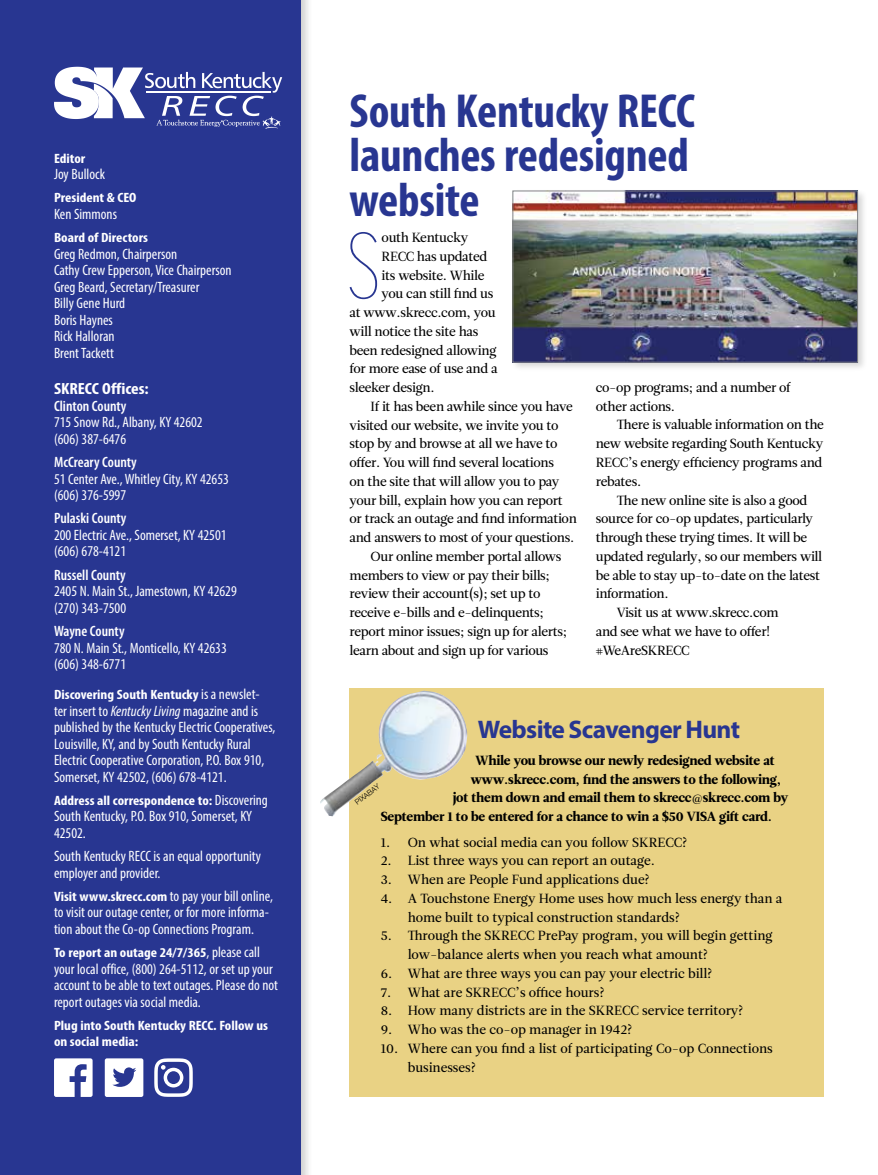
<style>
.page{position:relative;width:878px;height:1175px;background:#fff}
.page>*{position:absolute;margin:0;border:0;box-sizing:border-box;transform-origin:0 0}
.t1{font:100 condensed 93.6px "Interstate";color:#283691}
.t2{font:700 condensed 48px/45px "Myriad Pro";letter-spacing:-.005em;color:#283691}
.t3{font:700 25.5px "Myriad Pro";letter-spacing:-.025em;color:#283691}
.t4{font:700 condensed 16.2px "Myriad Pro";color:#fff;scale:1.11 1}
.t5{font:condensed 15px/16.5px "Myriad Pro";color:#fff}
.t6{font:600 condensed 15px "Myriad Pro";color:#fff}
.t7{font:700 condensed 13.5px/16.5px "Myriad Pro";color:#fff;scale:1.11 1}
.t8{font:13.2px/18.8px "Leitura Roman 2";letter-spacing:-.025em;color:#000}
.t9{font:13.2px/18.8px "Leitura Roman 2";letter-spacing:-.005em;color:#000}
.t10{font:13.2px "Leitura Roman 4";letter-spacing:-.015em;color:#000}
.t11{font:300 7.5px "Helvetica Neue";color:#000}
.s1{font-weight:400;font-size:15px}
.s2{font-style:italic}
.s3{font-weight:700;font-size:13.5px}
</style>
<div class="page">
<div style="left:0;top:0;width:313px;height:1174px;background:#000;opacity:.2"></div>
<div style="left:0;top:0;width:300px;height:1174px;background:#283691"></div>
<svg style="left:54px;top:1058px;width:39px;height:38px"></svg>
<div style="left:105px;top:1058px;width:38px;height:39px;background:#fff;border-radius:2px"></div>
<svg style="left:112px;top:1067px;width:24px;height:19px"></svg>
<svg style="left:154px;top:1058px;width:39px;height:38px"></svg>
<svg style="left:54px;top:67px;width:228px;height:62px"></svg>
<div style="left:510px;top:188px;width:357px;height:184px;background:#000;opacity:.16"></div>
<img style="left:514px;top:193px;width:341px;height:167px">
<div style="left:512px;top:191px;width:345px;height:171px;border:1px solid #808285"></div>
<div style="left:349px;top:688px;width:475px;height:409px;background:#e9d284"></div>
<img style="left:320px;top:690px;width:147px;height:126px">
<p class="t7" style="left:54px;top:149px;width:30px">Editor</p>
<p class="t5" style="left:54px;top:166px;width:52px">Joy Bullock</p>
<p class="t7" style="left:54px;top:189px;width:76px">President &amp; CEO</p>
<p class="t5" style="left:54px;top:205px;width:64px">Ken Simmons</p>
<p class="t7" style="left:54px;top:229px;width:86px">Board of Directors</p>
<p class="t5" style="left:54px;top:245px;width:179px">Greg Redmon, Chairperson<br>Cathy Crew Epperson, Vice Chairperson<br>Greg Beard, Secretary/Treasurer<br>Billy Gene Hurd<br>Boris Haynes<br>Rick Halloran<br>Brent Tackett</p>
<p class="t4" style="left:54px;top:379px;width:87px">SKRECC Offices:</p>
<p class="t6" style="left:54px;top:397px;width:74px">Clinton County</p>
<p class="t5" style="left:54px;top:414px;width:150px">715 Snow Rd., Albany, KY 42602 (606) 387-6476</p>
<p class="t6" style="left:54px;top:453px;width:84px">McCreary County</p>
<p class="t5" style="left:54px;top:470px;width:176px">51 Center Ave., Whitley City, KY 42653 (606) 376-5997</p>
<p class="t6" style="left:54px;top:509px;width:74px">Pulaski County</p>
<p class="t5" style="left:54px;top:526px;width:174px">200 Electric Ave., Somerset, KY 42501 (606) 678-4121</p>
<p class="t6" style="left:54px;top:565px;width:73px">Russell County</p>
<p class="t5" style="left:54px;top:583px;width:184px">2405 N. Main St., Jamestown, KY 42629 (270) 343-7500</p>
<p class="t6" style="left:54px;top:622px;width:72px">Wayne County</p>
<p class="t5" style="left:54px;top:639px;width:174px">780 N. Main St., Monticello, KY 42633 (606) 348-6771</p>
<p class="t7" style="left:54px;top:686px;width:187px">Discovering South Kentucky <span class="s1">is a newslet-</span></p>
<p class="t5" style="left:54px;top:702px;width:223px">ter insert to <span class="s2">Kentucky Living</span> magazine and is published by the Kentucky Electric Cooperatives, Louisville, KY, and by South Kentucky Rural Electric Cooperative Corporation, P.O. Box 910, Somerset, KY 42502, (606) 678-4121.</p>
<p class="t7" style="left:54px;top:791px;width:194px">Address all correspondence to: <span class="s1">Discovering</span></p>
<p class="t5" style="left:54px;top:808px;width:200px">South Kentucky, P.O. Box 910, Somerset, KY<br>42502.</p>
<p class="t5" style="left:54px;top:847px;width:208px">South Kentucky RECC is an equal opportunity employer and provider.</p>
<p class="t5" style="left:54px;top:887px;width:220px"><span class="s3">Visit www.skrecc.com</span> to pay your bill online, to visit our outage center, or for more informa&shy;tion about the Co-op Connections Program.</p>
<p class="t7" style="left:54px;top:944px;width:187px">To report an outage 24/7/365<span class="s1">, please call</span></p>
<p class="t5" style="left:54px;top:960px;width:225px">your local office, (800) 264-5112, or set up your account to be able to text outages. Please do not report outages via social media.</p>
<p class="t7" style="left:54px;top:1016px;width:194px">Plug into South Kentucky RECC. Follow us on social media:</p>
<h2 class="t2" style="left:349px;top:87px;width:347px">South Kentucky RECC launches redesigned website</h2>
<h1 class="t1" style="left:345px;top:212px;width:38px">S</h1>
<p class="t8" style="left:381px;top:230px;width:88px">outh Kentucky</p>
<p class="t8" style="left:381px;top:249px;width:107px">RECC has updated</p>
<p class="t8" style="left:381px;top:267px;width:104px">its website. While</p>
<p class="t8" style="left:381px;top:286px;width:113px">you can still find us</p>
<p class="t8" style="left:349px;top:305px;width:148px">at www.skrecc.com, you</p>
<p class="t8" style="left:349px;top:324px;width:130px">will notice the site has</p>
<p class="t8" style="left:349px;top:342px;width:148px">been redesigned allowing</p>
<p class="t8" style="left:349px;top:361px;width:149px">for more ease of use and a</p>
<p class="t8" style="left:349px;top:380px;width:87px">sleeker design.</p>
<p class="t8" style="left:370px;top:398px;width:204px">If it has been awhile since you have</p>
<p class="t8" style="left:349px;top:417px;width:210px">visited our website, we invite you to</p>
<p class="t8" style="left:349px;top:436px;width:210px">stop by and browse at all we have to</p>
<p class="t8" style="left:349px;top:455px;width:206px">offer. You will find several locations</p>
<p class="t8" style="left:349px;top:473px;width:211px">on the site that will allow you to pay</p>
<p class="t8" style="left:349px;top:492px;width:215px">your bill, explain how you can report</p>
<p class="t8" style="left:349px;top:511px;width:229px">or track an outage and find information</p>
<p class="t8" style="left:349px;top:530px;width:226px">and answers to most of your questions.</p>
<p class="t8" style="left:370px;top:548px;width:192px">Our online member portal allows</p>
<p class="t8" style="left:349px;top:567px;width:202px">members to view or pay their bills;</p>
<p class="t8" style="left:349px;top:586px;width:192px">review their account(s); set up to</p>
<p class="t8" style="left:349px;top:605px;width:196px">receive e-bills and e-delinquents;</p>
<p class="t8" style="left:349px;top:623px;width:219px">report minor issues; sign up for alerts;</p>
<p class="t8" style="left:349px;top:642px;width:200px">learn about and sign up for various</p>
<p class="t8" style="left:595px;top:380px;width:196px">co-op programs; and a number of other actions.</p>
<p class="t8" style="left:595px;top:417px;width:230px;text-align:justify;text-indent:21px">There is valuable information on the new website regarding South Kentucky RECC’s energy efficiency programs and rebates.</p>
<p class="t8" style="left:616px;top:492px;width:192px">The new online site is also a good</p>
<p class="t8" style="left:595px;top:511px;width:219px">source for co-op updates, particularly</p>
<p class="t8" style="left:595px;top:530px;width:213px">through these trying times. It will be</p>
<p class="t8" style="left:595px;top:548px;width:228px">updated regularly, so our members will</p>
<p class="t8" style="left:595px;top:567px;width:226px">be able to stay up-to-date on the latest</p>
<p class="t8" style="left:595px;top:586px;width:74px">information.</p>
<p class="t8" style="left:616px;top:605px;width:163px">Visit us at www.skrecc.com</p>
<p class="t8" style="left:595px;top:623px;width:176px">and see what we have to offer!</p>
<p class="t8" style="left:595px;top:642px;width:95px">#WeAreSKRECC</p>
<h3 class="t3" style="left:477px;top:713px;width:264px">Website Scavenger Hunt</h3>
<p class="t10" style="left:475px;top:755px;width:301px">While you browse our newly redesigned website at</p>
<p class="t10" style="left:471px;top:774px;width:312px">www.skrecc.com, find the answers to the following,</p>
<p class="t10" style="left:453px;top:793px;width:337px">jot them down and email them to skrecc@skrecc.com by</p>
<p class="t10" style="left:381px;top:811px;width:393px">September 1 to be entered for a chance to win a $50 VISA gift card.</p>
<p class="t9" style="left:381px;top:834px;width:308px">1. On what social media can you follow SKRECC?</p>
<p class="t9" style="left:381px;top:853px;width:276px">2. List three ways you can report an outage.</p>
<p class="t9" style="left:381px;top:872px;width:271px">3. When are People Fund applications due?</p>
<p class="t9" style="left:408px;top:890px;width:376px;text-indent:-27px">4. A Touchstone Energy Home uses how much less energy than a home built to typical construction standards?</p>
<p class="t9" style="left:408px;top:928px;width:366px;text-indent:-27px">5. Through the SKRECC PrePay program, you will begin getting low-balance alerts when you reach what amount?</p>
<p class="t9" style="left:381px;top:965px;width:333px">6. What are three ways you can pay your electric bill?</p>
<p class="t9" style="left:381px;top:984px;width:226px">7. What are SKRECC’s office hours?</p>
<p class="t9" style="left:381px;top:1003px;width:364px">8. How many districts are in the SKRECC service territory?</p>
<p class="t9" style="left:381px;top:1022px;width:253px">9. Who was the co-op manager in 1942?</p>
<p class="t9" style="left:408px;top:1040px;width:366px;text-indent:-27px">10. Where can you find a list of participating Co-op Connections businesses?</p>
<p class="t11" style="left:352px;top:798px;width:30px;rotate:-37deg">PIXABAY</p>
</div>
